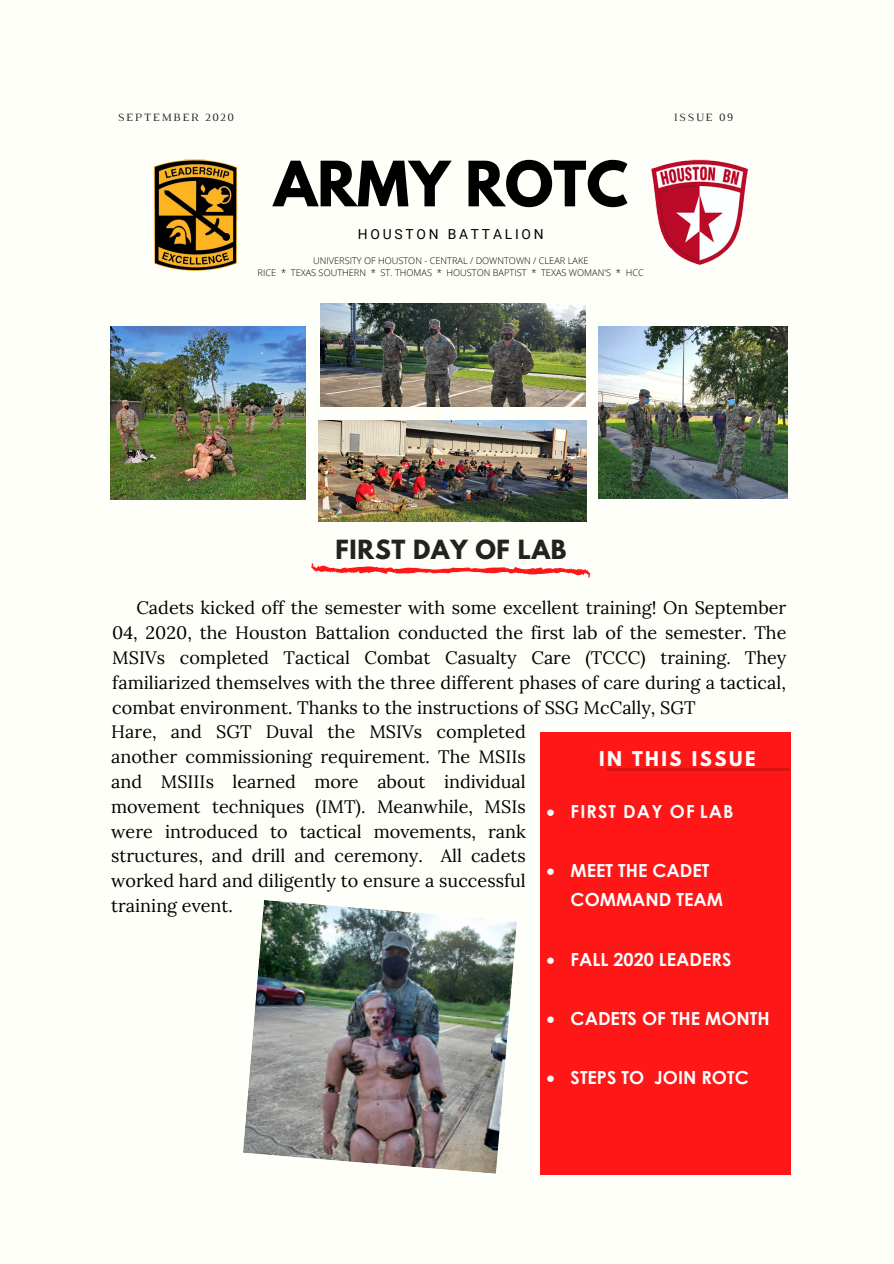
<style>
.page{position:relative;width:894px;height:1264px;background:#fff}
.page>*{position:absolute;margin:0;border:0;box-sizing:border-box;transform-origin:0 0}
.t1{font:700 55.35px "League Spartan";color:#000}
.t2{font:700 23.4px "League Spartan";letter-spacing:.03em;color:#222}
.t3{font:18px/24.9px "Lora";color:#000}
.t4{font:700 18px/29.4px "Century Gothic";color:#fbfefe}
.t5{font:700 18px "Century Gothic";letter-spacing:.06em;color:#fbfefe}
.t6{font:700 18px "League Spartan";letter-spacing:.14em;color:#fbfefe}
.t7{font:13.8px "Roboto";letter-spacing:.2em;color:#000}
.t8{font:11.4px "Luthier";letter-spacing:.14em;color:#222}
.t9{font:300 9.15px/12.1px "Open Sans";color:#000;text-align:center}
</style>
<div class="page">
<div style="left:0;top:0;width:893px;height:1263px;background:#fffff9"></div>
<div style="left:539px;top:732px;width:251px;height:442px;background:#ff1616"></div>
<hr style="left:606px;top:769px;width:183px;height:2px;background:#000">
<img style="left:651px;top:159px;width:98px;height:107px">
<img style="left:153px;top:159px;width:85px;height:112px">
<img style="left:110px;top:327px;width:196px;height:172px">
<img style="left:598px;top:327px;width:189px;height:171px">
<img style="left:319px;top:421px;width:267px;height:100px">
<img style="left:320px;top:304px;width:265px;height:102px">
<svg style="left:311px;top:563px;width:279px;height:15px"></svg>
<img style="left:243px;top:900px;width:273px;height:273px">
<p class="t8" style="left:118px;top:113px;width:117px">SEPTEMBER 2020</p>
<p class="t8" style="left:673px;top:113px;width:61px">ISSUE 09</p>
<h1 class="t1" style="left:274px;top:156px;width:356px">ARMY ROTC</h1>
<p class="t7" style="left:358px;top:226px;width:187px">HOUSTON BATTALION</p>
<p class="t9" style="left:257px;top:254px;width:387px">UNIVERSITY OF HOUSTON - CENTRAL / DOWNTOWN / CLEAR LAKE<br>RICE * TEXAS SOUTHERN * ST. THOMAS * HOUSTON BAPTIST * TEXAS WOMAN'S * HCC</p>
<p class="t2" style="left:335px;top:537px;width:232px">FIRST DAY OF LAB</p>
<p class="t3" style="left:111px;top:594px;width:676px;text-indent:25px">Cadets kicked off the semester with some excellent training! On September 04, 2020, the Houston Battalion conducted the first lab of the semester. The MSIVs completed Tactical Combat Casualty Care (TCCC) training. They familiarized themselves with the three different phases of care during a tactical, combat environment. Thanks to the instructions of SSG McCally, SGT<br>Hare, and SGT Duval the MSIVs completed<br>another commissioning requirement. The MSIIs<br>and MSIIIs learned more about individual<br>movement techniques (IMT). Meanwhile, MSIs<br>were introduced to tactical movements, rank<br>structures, and drill and ceremony. All cadets<br>worked hard and diligently to ensure a successful<br>training event.</p>
<p class="t6" style="left:599px;top:749px;width:158px">IN THIS ISSUE</p>
<p class="t5" style="left:546px;top:798px;width:188px">• FIRST DAY OF LAB</p>
<p class="t4" style="left:570px;top:855px;width:154px;text-indent:-24px">• MEET THE CADET<br>COMMAND TEAM</p>
<p class="t4" style="left:546px;top:943px;width:186px">• FALL 2020 LEADERS</p>
<p class="t4" style="left:546px;top:1002px;width:224px">• CADETS OF THE MONTH</p>
<p class="t4" style="left:546px;top:1061px;width:204px">• STEPS TO JOIN ROTC</p>
</div>
